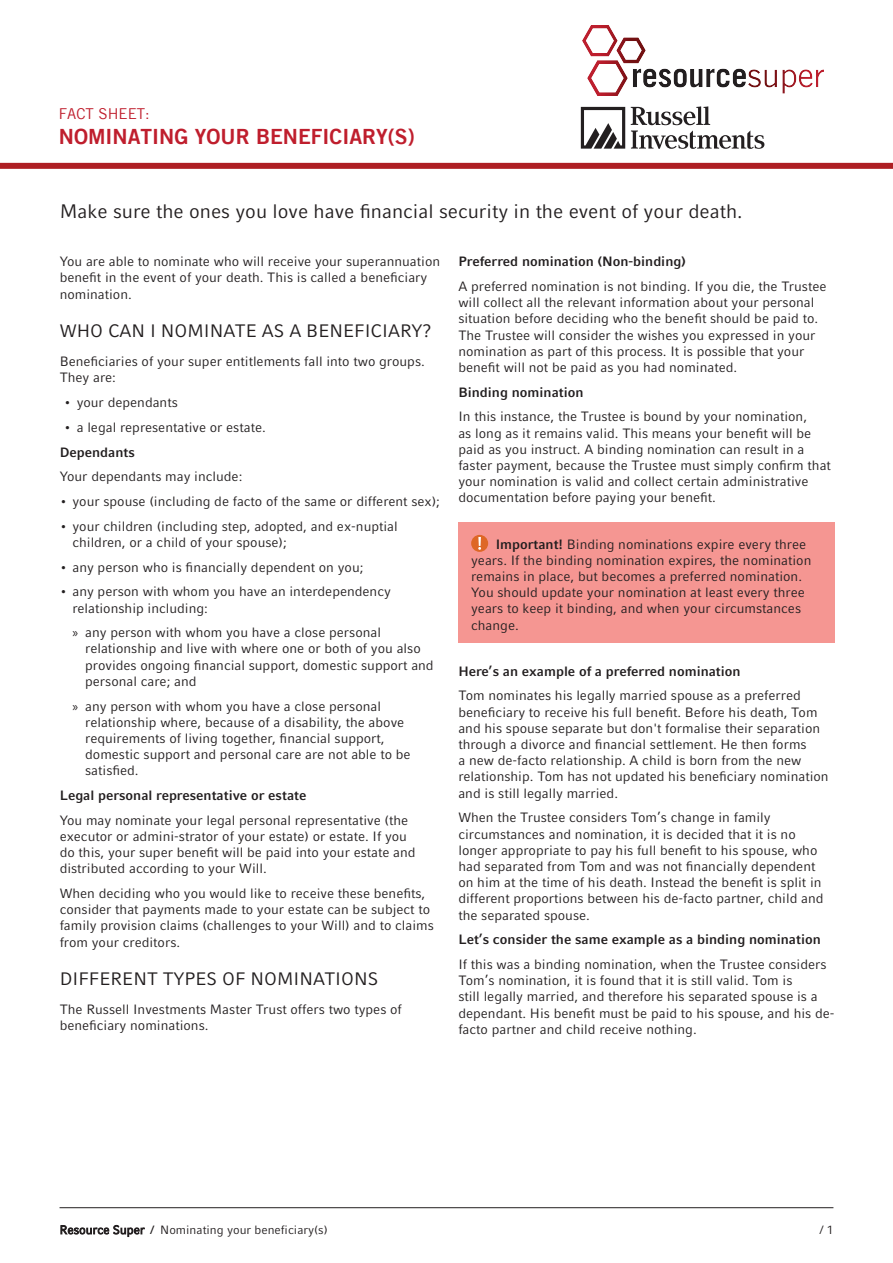
<style>
.page{position:relative;width:893px;height:1263px;background:#fff}
.page>*{position:absolute;margin:0;border:0;box-sizing:border-box;transform-origin:0 0}
.t1{font:21px "Trade Gothic LT Bold Two";color:#bf1e2d}
.t2{font:19.5px "Compatil Fact LT Pro";color:#231f20}
.t3{font:18px "Compatil Fact LT Pro";color:#231f20}
.t4{font:15px "Trade Gothic LT";color:#bf1e2d}
.t5{font:13.5px/16.2px "Compatil Fact LT Pro";color:#231f20}
.t6{font:700 13.5px "Compatil Fact LT Pro";color:#231f20}
.t7{font:12px "Compatil Fact LT Pro";color:#231f20}
.s1{font-family:"Myriad Pro"}
.s2{font-weight:700}
</style>
<div class="page">
<div style="left:458px;top:522px;width:377px;height:120px;background:#f59692"></div>
<div style="left:471px;top:535px;width:17px;height:17px;background:#de6726;border-radius:50%"></div>
<svg style="left:478px;top:537px;width:3px;height:13px"></svg>
<hr style="left:60px;top:1207px;width:773px;height:1px;background:#231f20">
<svg style="left:631px;top:106px;width:133px;height:43px"></svg>
<svg style="left:581px;top:107px;width:44px;height:42px"></svg>
<div style="left:0;top:163px;width:893px;height:6px;background:#ae1f23"></div>
<img style="left:582px;top:26px;width:242px;height:70px">
<p class="t4" style="left:59px;top:104px;width:92px">FACT SHEET:</p>
<h1 class="t1" style="left:59px;top:123px;width:357px">NOMINATING YOUR BENEFICIARY(S)</h1>
<h2 class="t2" style="left:60px;top:200px;width:684px">Make sure the ones you love have financial security in the event of your death.</h2>
<p class="t5" style="left:60px;top:253px;width:382px">You are able to nominate who will receive your superannuation benefit in the event of your death. This is called a beneficiary nomination.</p>
<h3 class="t3" style="left:60px;top:321px;width:374px">WHO CAN I NOMINATE AS A BENEFICIARY?</h3>
<p class="t5" style="left:60px;top:353px;width:367px">Beneficiaries of your super entitlements fall into two groups.<br>They are:</p>
<p class="t5" style="left:64px;top:394px;width:115px">• your dependants</p>
<p class="t5" style="left:64px;top:419px;width:203px">• a legal representative or estate.</p>
<p class="t6" style="left:60px;top:444px;width:77px">Dependants</p>
<p class="t5" style="left:60px;top:468px;width:184px">Your dependants may include:</p>
<p class="t5" style="left:60px;top:493px;width:382px">• your spouse (including de facto of the same or different sex);</p>
<p class="t5" style="left:72px;top:518px;width:327px;text-indent:-13px">• your children (including step, adopted, and ex-nuptial children, or a child of your spouse);</p>
<p class="t5" style="left:60px;top:559px;width:305px">• any person who is financially dependent on you;</p>
<p class="t5" style="left:72px;top:583px;width:320px;text-indent:-13px">• any person with whom you have an interdependency relationship including:</p>
<p class="t5" style="left:85px;top:624px;width:350px;text-indent:-13px"><span class="s1">»</span> any person with whom you have a close personal relationship and live with where one or both of you also provides ongoing financial support, domestic support and personal care; and</p>
<p class="t5" style="left:85px;top:698px;width:327px;text-indent:-13px"><span class="s1">»</span> any person with whom you have a close personal relationship where, because of a disability, the above requirements of living together, financial support, domestic support and personal care are not able to be satisfied.</p>
<p class="t6" style="left:60px;top:787px;width:248px">Legal personal representative or estate</p>
<p class="t5" style="left:60px;top:812px;width:357px">You may nominate your legal personal representative (the executor or admini-strator of your estate) or estate. If you do this, your super benefit will be paid into your estate and distributed according to your Will.</p>
<p class="t5" style="left:60px;top:885px;width:376px">When deciding who you would like to receive these benefits, consider that payments made to your estate can be subject to family provision claims (challenges to your Will) and to claims from your creditors.</p>
<h3 class="t3" style="left:60px;top:968px;width:320px">DIFFERENT TYPES OF NOMINATIONS</h3>
<p class="t5" style="left:60px;top:1001px;width:344px">The Russell Investments Master Trust offers two types of beneficiary nominations.</p>
<p class="t6" style="left:458px;top:254px;width:229px">Preferred nomination (Non-binding)</p>
<p class="t5" style="left:458px;top:278px;width:370px">A preferred nomination is not binding. If you die, the Trustee will collect all the relevant information about your personal situation before deciding who the benefit should be paid to.<br>The Trustee will consider the wishes you expressed in your nomination as part of this process. It is possible that your benefit will not be paid as you had nominated.</p>
<p class="t6" style="left:458px;top:384px;width:127px">Binding nomination</p>
<p class="t5" style="left:458px;top:409px;width:374px">In this instance, the Trustee is bound by your nomination,<br>as long as it remains valid. This means your benefit will be paid as you instruct. A binding nomination can result in a faster payment, because the Trustee must simply confirm that your nomination is valid and collect certain administrative documentation before paying your benefit.</p>
<p class="t5" style="left:471px;top:536px;width:342px;text-indent:25px"><span class="s2">Important!</span> Binding nominations expire every three years. If the binding nomination expires, the nomination remains in place, but becomes a preferred nomination.<br>You should update your nomination at least every three years to keep it binding, and when your circumstances change.</p>
<p class="t6" style="left:458px;top:663px;width:284px">Here’s an example of a preferred nomination</p>
<p class="t5" style="left:458px;top:688px;width:372px">Tom nominates his legally married spouse as a preferred beneficiary to receive his full benefit. Before his death, Tom and his spouse separate but don't formalise their separation through a divorce and financial settlement. He then forms<br>a new de‑facto relationship. A child is born from the new relationship. Tom has not updated his beneficiary nomination and is still legally married.</p>
<p class="t5" style="left:458px;top:809px;width:367px">When the Trustee considers Tom’s change in family circumstances and nomination, it is decided that it is no longer appropriate to pay his full benefit to his spouse, who had separated from Tom and was not financially dependent on him at the time of his death. Instead the benefit is split in different proportions between his de-facto partner, child and the separated spouse.</p>
<p class="t6" style="left:458px;top:931px;width:364px">Let’s consider the same example as a binding nomination</p>
<p class="t5" style="left:458px;top:956px;width:378px">If this was a binding nomination, when the Trustee considers Tom’s nomination, it is found that it is still valid. Tom is<br>still legally married, and therefore his separated spouse is a dependant. His benefit must be paid to his spouse, and his de&shy;facto partner and child receive nothing.</p>
<p class="t7" style="left:820px;top:1222px;width:15px">/ 1</p>
</div>
